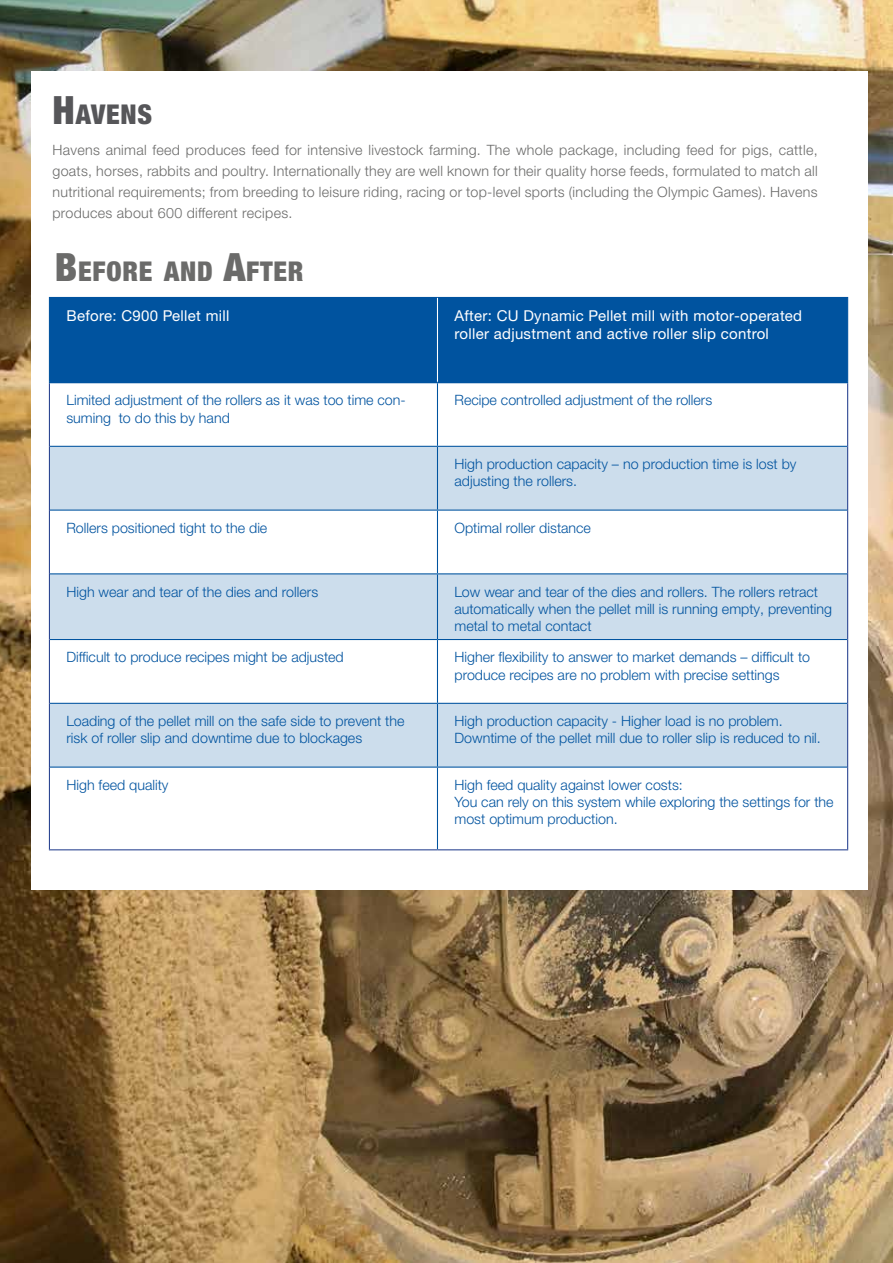
<style>
.page{position:relative;width:893px;height:1263px;background:#fff}
.page>*{position:absolute;margin:0;border:0;box-sizing:border-box;transform-origin:0 0}
.t1{font:900 condensed 27.3px "Helvetica Neue LTW1 G";letter-spacing:.03em;color:#6b6b6a}
.t2{font:900 condensed 27.3px "Helvetica Neue LTW1 G";letter-spacing:.03em;color:#565659}
.t3{font:15px/18px "Helvetica Neue LTW1 G";letter-spacing:.02em;color:#fff}
.t4{font:300 14.25px/17.1px "Helvetica Neue LTW1 G";color:#00539f}
.t5{font:300 14.25px/21px "Helvetica Neue LTW1 G";letter-spacing:.02em;color:#6b6b6a;text-align:justify}
.s1{font-size:39px}
</style>
<div class="page">
<img style="left:0;top:0;width:893px;height:1263px">
<div style="left:31px;top:71px;width:836px;height:818px;background:#fff"></div>
<div style="left:50px;top:298px;width:797px;height:84px;background:#00539f"></div>
<svg style="left:50px;top:447px;width:797px;height:319px;fill:#ccddec"></svg>
<hr style="left:49px;top:383px;width:1px;height:63px;background:#25408f">
<hr style="left:847px;top:383px;width:1px;height:63px;background:#25408f">
<hr style="left:49px;top:446px;width:1px;height:64px;background:#25408f">
<hr style="left:847px;top:446px;width:1px;height:64px;background:#25408f">
<hr style="left:49px;top:510px;width:1px;height:64px;background:#25408f">
<hr style="left:847px;top:510px;width:1px;height:64px;background:#25408f">
<hr style="left:49px;top:574px;width:1px;height:65px;background:#25408f">
<hr style="left:847px;top:574px;width:1px;height:65px;background:#25408f">
<hr style="left:49px;top:639px;width:1px;height:64px;background:#25408f">
<hr style="left:847px;top:639px;width:1px;height:64px;background:#25408f">
<hr style="left:49px;top:703px;width:1px;height:64px;background:#25408f">
<hr style="left:847px;top:703px;width:1px;height:64px;background:#25408f">
<hr style="left:49px;top:767px;width:1px;height:82px;background:#25408f">
<hr style="left:847px;top:767px;width:1px;height:82px;background:#25408f">
<hr style="left:49px;top:849px;width:388px;height:1px;background:#25408f">
<hr style="left:437px;top:849px;width:411px;height:1px;background:#25408f">
<hr style="left:437px;top:383px;width:1px;height:63px;background:#00539f">
<hr style="left:50px;top:446px;width:387px;height:1px;background:#00539f">
<hr style="left:437px;top:446px;width:410px;height:1px;background:#00539f">
<hr style="left:437px;top:447px;width:1px;height:63px;background:#00539f">
<hr style="left:50px;top:510px;width:387px;height:1px;background:#00539f">
<hr style="left:437px;top:510px;width:410px;height:1px;background:#00539f">
<hr style="left:437px;top:511px;width:1px;height:62px;background:#00539f">
<hr style="left:50px;top:573px;width:387px;height:1px;background:#00539f">
<hr style="left:437px;top:573px;width:410px;height:1px;background:#00539f">
<hr style="left:437px;top:574px;width:1px;height:65px;background:#00539f">
<hr style="left:50px;top:639px;width:387px;height:1px;background:#00539f">
<hr style="left:437px;top:639px;width:410px;height:1px;background:#00539f">
<hr style="left:437px;top:640px;width:1px;height:63px;background:#00539f">
<hr style="left:50px;top:703px;width:387px;height:1px;background:#00539f">
<hr style="left:437px;top:703px;width:410px;height:1px;background:#00539f">
<hr style="left:437px;top:704px;width:1px;height:62px;background:#00539f">
<hr style="left:50px;top:766px;width:387px;height:2px;background:#00539f">
<hr style="left:437px;top:766px;width:410px;height:2px;background:#00539f">
<hr style="left:437px;top:768px;width:1px;height:81px;background:#00539f">
<hr style="left:49px;top:297px;width:388px;height:1px;background:#00539f">
<hr style="left:49px;top:298px;width:1px;height:84px;background:#00539f">
<hr style="left:437px;top:297px;width:411px;height:1px;background:#00539f">
<hr style="left:847px;top:298px;width:1px;height:84px;background:#00539f">
<hr style="left:49px;top:382px;width:388px;height:1px;background:#00539f">
<hr style="left:437px;top:382px;width:411px;height:1px;background:#00539f">
<hr style="left:437px;top:298px;width:1px;height:84px;background:#fff">
<h1 class="t2" style="left:52px;top:98px;width:101px"><span class="s1">H</span>AVENS</h1>
<p class="t5" style="left:52px;top:140px;width:767px">Havens animal feed produces feed for intensive livestock farming. The whole package, including feed for pigs, cattle, goats, horses, rabbits and poultry. Internationally they are well known for their quality horse feeds, formulated to match all nutritional requirements; from breeding to leisure riding, racing or top-level sports (including the Olympic Games). Havens produces about 600 different recipes.</p>
<h1 class="t1" style="left:55px;top:255px;width:250px"><span class="s1">B</span>EFORE AND <span class="s1">A</span>FTER</h1>
<p class="t3" style="left:66px;top:306px;width:164px">Before: C900 Pellet mill</p>
<p class="t3" style="left:454px;top:306px;width:349px">After: CU Dynamic Pellet mill with motor-operated roller adjustment and active roller slip control</p>
<p class="t4" style="left:66px;top:392px;width:341px">Limited adjustment of the rollers as it was too time con&shy;suming to do this by hand</p>
<p class="t4" style="left:454px;top:392px;width:259px">Recipe controlled adjustment of the rollers</p>
<p class="t4" style="left:454px;top:456px;width:343px">High production capacity – no production time is lost by adjusting the rollers.</p>
<p class="t4" style="left:66px;top:519px;width:202px">Rollers positioned tight to the die</p>
<p class="t4" style="left:454px;top:519px;width:138px">Optimal roller distance</p>
<p class="t4" style="left:66px;top:583px;width:253px">High wear and tear of the dies and rollers</p>
<p class="t4" style="left:454px;top:583px;width:379px">Low wear and tear of the dies and rollers. The rollers retract automatically when the pellet mill is running empty, preventing metal to metal contact</p>
<p class="t4" style="left:66px;top:649px;width:279px">Difficult to produce recipes might be adjusted</p>
<p class="t4" style="left:454px;top:649px;width:357px">Higher flexibility to answer to market demands – difficult to produce recipes are no problem with precise settings</p>
<p class="t4" style="left:66px;top:713px;width:340px">Loading of the pellet mill on the safe side to prevent the risk of roller slip and downtime due to blockages</p>
<p class="t4" style="left:454px;top:713px;width:368px">High production capacity - Higher load is no problem.<br>Downtime of the pellet mill due to roller slip is reduced to nil.</p>
<p class="t4" style="left:66px;top:776px;width:104px">High feed quality</p>
<p class="t4" style="left:454px;top:776px;width:381px">High feed quality against lower costs:<br>You can rely on this system while exploring the settings for the most optimum production.</p>
</div>
